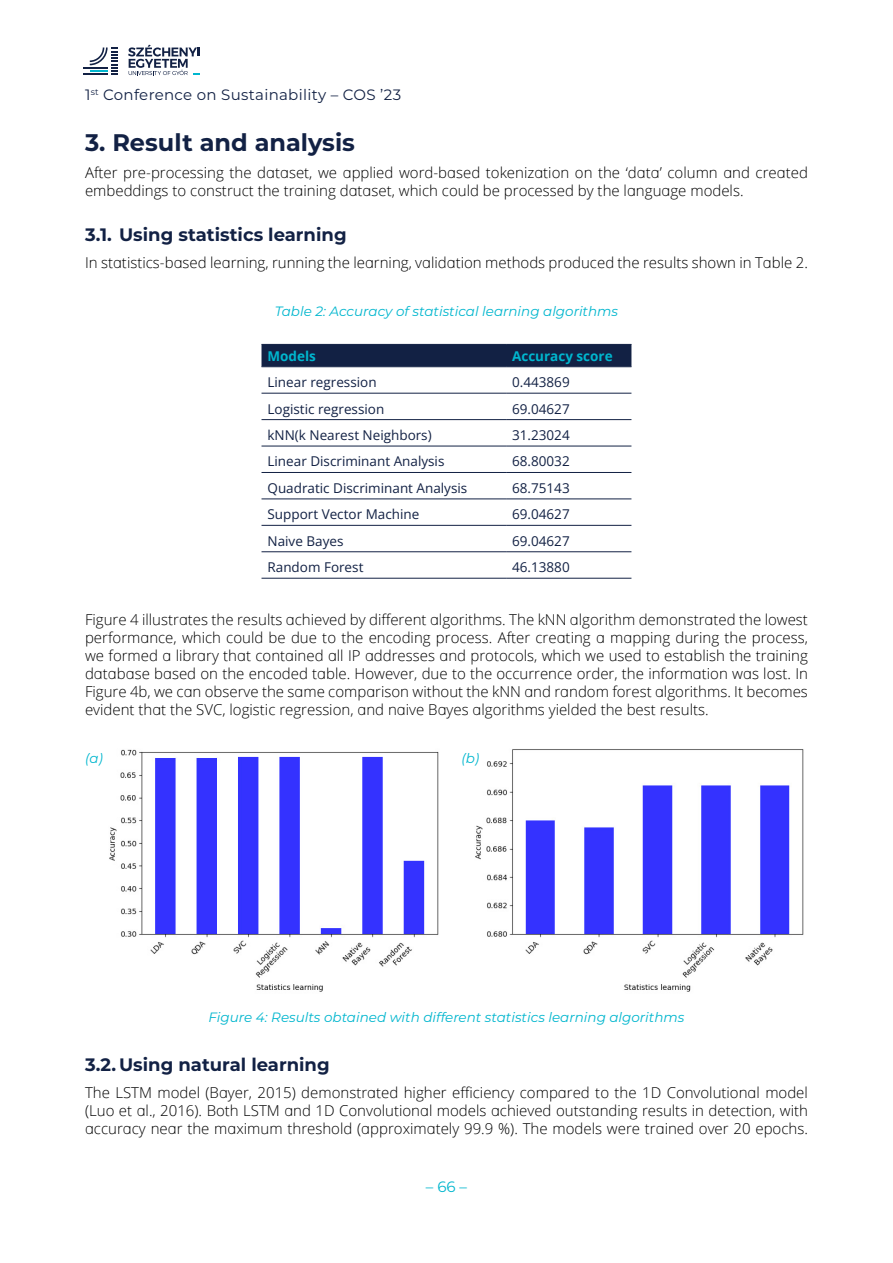
<style>
.page{position:relative;width:893px;height:1263px;background:#fff}
.page>*{position:absolute;margin:0;border:0;box-sizing:border-box;transform-origin:0 0}
.t1{font:700 24px "Montserrat";color:#122144}
.t2{font:700 18px "Montserrat";color:#122144}
.t3{font:15px/18px "Open Sans Light HUN";color:#000;text-align:justify}
.t4{font:15px "Montserrat";letter-spacing:.02em;color:#122144}
.t5{font:15px "Montserrat";color:#00b6ce}
.t6{font:13.5px "Open Sans";color:#122144}
.t7{font:italic 13.5px "Montserrat";color:#00b6ce}
.t8{font:700 13.5px "Open Sans";color:#00b6ce}
</style>
<div class="page">
<hr style="left:83px;top:73px;width:25px;height:2px;background:#122144">
<hr style="left:83px;top:67px;width:25px;height:2px;background:#122144">
<svg style="left:90px;top:48px;width:27px;height:27px"></svg>
<svg style="left:128px;top:45px;width:72px;height:30px"></svg>
<div style="left:261px;top:345px;width:370px;height:21px;background:#122144"></div>
<svg style="left:261px;top:367px;width:370px;height:211px"></svg>
<hr style="left:261px;top:344px;width:245px;height:1px;background:#122144">
<hr style="left:506px;top:344px;width:125px;height:1px;background:#122144">
<hr style="left:261px;top:366px;width:245px;height:1px;background:#122144">
<hr style="left:506px;top:366px;width:125px;height:1px;background:#122144">
<hr style="left:261px;top:393px;width:245px;height:1px;background:#122144">
<hr style="left:506px;top:393px;width:125px;height:1px;background:#122144">
<hr style="left:261px;top:419px;width:245px;height:1px;background:#122144">
<hr style="left:506px;top:419px;width:125px;height:1px;background:#122144">
<hr style="left:261px;top:446px;width:245px;height:1px;background:#122144">
<hr style="left:506px;top:446px;width:125px;height:1px;background:#122144">
<hr style="left:261px;top:472px;width:245px;height:1px;background:#122144">
<hr style="left:506px;top:472px;width:125px;height:1px;background:#122144">
<hr style="left:261px;top:498px;width:245px;height:1px;background:#122144">
<hr style="left:506px;top:498px;width:125px;height:1px;background:#122144">
<hr style="left:261px;top:525px;width:245px;height:1px;background:#122144">
<hr style="left:506px;top:525px;width:125px;height:1px;background:#122144">
<hr style="left:261px;top:551px;width:245px;height:1px;background:#122144">
<hr style="left:506px;top:551px;width:125px;height:1px;background:#122144">
<hr style="left:261px;top:578px;width:245px;height:1px;background:#122144">
<hr style="left:506px;top:578px;width:125px;height:1px;background:#122144">
<img style="left:109px;top:749px;width:330px;height:243px">
<img style="left:475px;top:749px;width:329px;height:243px">
<p class="t4" style="left:85px;top:85px;width:318px">1<sup>st</sup> Conference on Sustainability – COS ’23</p>
<h1 class="t1" style="left:85px;top:125px;width:271px">3. Result and analysis</h1>
<p class="t3" style="left:85px;top:163px;width:724px">After pre-processing the dataset, we applied word-based tokenization on the ‘data’ column and created embeddings to construct the training dataset, which could be processed by the language models.</p>
<p class="t2" style="left:85px;top:222px;width:263px">3.1. Using statistics learning</p>
<p class="t3" style="left:85px;top:254px;width:724px">In statistics-based learning, running the learning, validation methods produced the results shown in Table 2.</p>
<p class="t7" style="left:275px;top:302px;width:345px">Table 2: Accuracy of statistical learning algorithms</p>
<p class="t8" style="left:267px;top:346px;width:50px">Models</p>
<p class="t8" style="left:512px;top:346px;width:102px">Accuracy score</p>
<p class="t6" style="left:267px;top:373px;width:111px">Linear regression</p>
<p class="t6" style="left:512px;top:373px;width:59px">0.443869</p>
<p class="t6" style="left:267px;top:399px;width:118px">Logistic regression</p>
<p class="t6" style="left:512px;top:399px;width:59px">69.04627</p>
<p class="t6" style="left:267px;top:426px;width:166px">kNN(k Nearest Neighbors)</p>
<p class="t6" style="left:512px;top:426px;width:59px">31.23024</p>
<p class="t6" style="left:267px;top:452px;width:178px">Linear Discriminant Analysis</p>
<p class="t6" style="left:512px;top:452px;width:59px">68.80032</p>
<p class="t6" style="left:267px;top:479px;width:201px">Quadratic Discriminant Analysis</p>
<p class="t6" style="left:512px;top:479px;width:59px">68.75143</p>
<p class="t6" style="left:267px;top:505px;width:153px">Support Vector Machine</p>
<p class="t6" style="left:512px;top:505px;width:59px">69.04627</p>
<p class="t6" style="left:267px;top:532px;width:77px">Naive Bayes</p>
<p class="t6" style="left:512px;top:532px;width:59px">69.04627</p>
<p class="t6" style="left:267px;top:558px;width:97px">Random Forest</p>
<p class="t6" style="left:512px;top:558px;width:59px">46.13880</p>
<p class="t3" style="left:85px;top:610px;width:724px">Figure 4 illustrates the results achieved by different algorithms. The kNN algorithm demonstrated the lowest performance, which could be due to the encoding process. After creating a mapping during the process, we formed a library that contained all IP addresses and protocols, which we used to establish the training database based on the encoded table. However, due to the occurrence order, the information was lost. In Figure 4b, we can observe the same comparison without the kNN and random forest algorithms. It becomes evident that the SVC, logistic regression, and naive Bayes algorithms yielded the best results.</p>
<p class="t7" style="left:85px;top:749px;width:20px">(a)</p>
<p class="t7" style="left:461px;top:749px;width:20px">(b)</p>
<p class="t7" style="left:208px;top:1008px;width:477px">Figure 4: Results obtained with different statistics learning algorithms</p>
<p class="t2" style="left:85px;top:1052px;width:246px">3.2. Using natural learning</p>
<p class="t3" style="left:85px;top:1083px;width:724px">The LSTM model (Bayer, 2015) demonstrated higher efficiency compared to the 1D Convolutional model (Luo et al., 2016). Both LSTM and 1D Convolutional models achieved outstanding results in detection, with accuracy near the maximum threshold (approximately 99.9 %). The models were trained over 20 epochs.</p>
<p class="t5" style="left:426px;top:1177px;width:43px">– 66 –</p>
</div>
